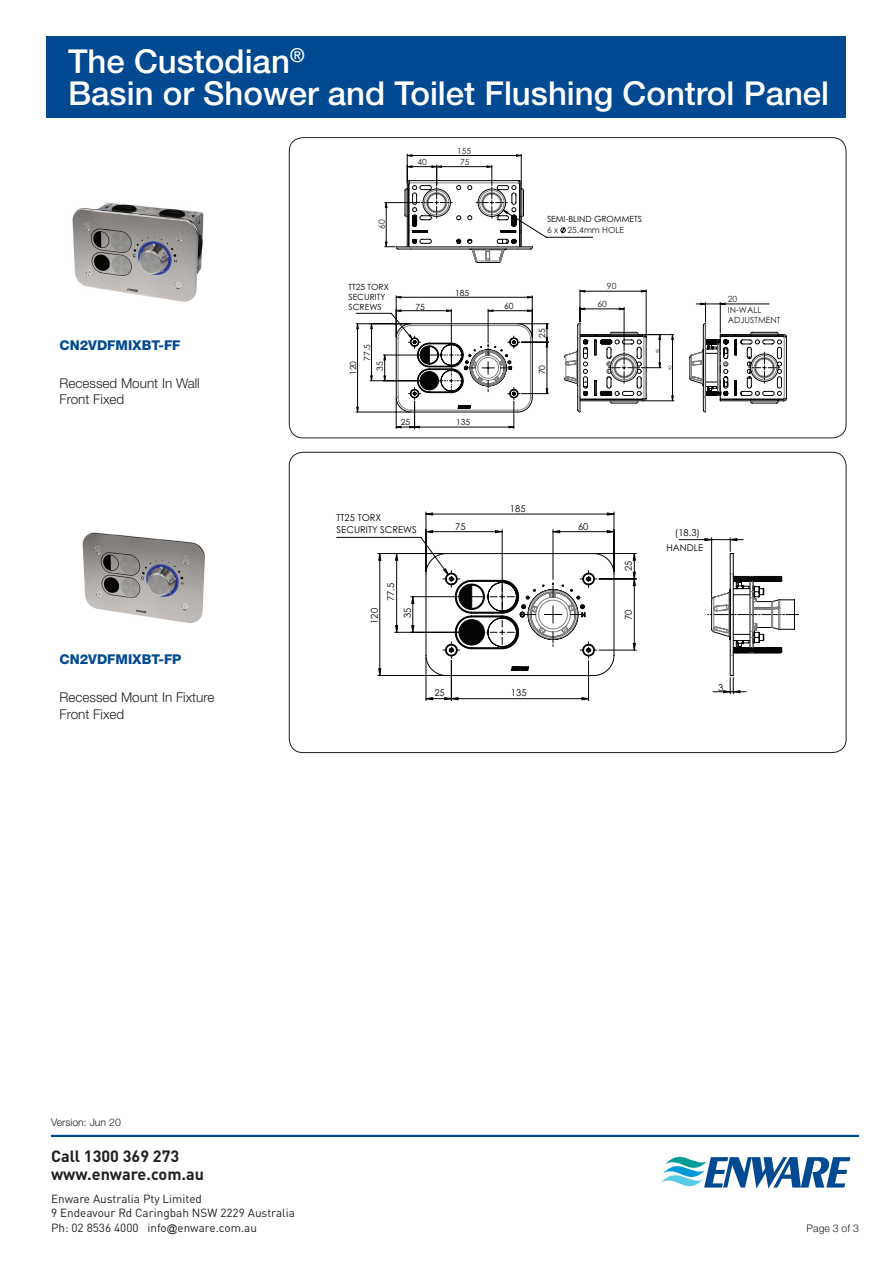
<style>
.page{position:relative;width:893px;height:1263px;background:#fff}
.page>*{position:absolute;margin:0;border:0;box-sizing:border-box;transform-origin:0 0}
.t1{font:500 33px/31.5px "Helvetica Neue LT Std";color:#fff}
.t2{font:700 16.2px/17.7px "DIN Pro";color:#231f20}
.t3{font:300 13.5px/16.5px "Helvetica Neue LT Std";color:#231f20}
.t4{font:800 13.5px "Helvetica Neue LT Std";color:#014990}
.t5{font:11.7px/14.7px "DIN Pro";color:#231f20}
.t6{font:300 10.5px "Helvetica Neue LT Std";color:#231f20}
.t7{font:9.45px/11.2px "Century Gothic";color:#050504}
.t8{font:8.55px/10.2px "Century Gothic";color:#050504}
.t9{font:8.55px/10.2px "Century Gothic";color:#231f20}
.s1{font-family:"Arial";font-size:10.5px}
</style>
<div class="page">
<div style="left:47px;top:36px;width:799px;height:82px;background:#014990"></div>
<hr style="left:51px;top:1135px;width:808px;height:2px;background:#014990">
<svg style="left:661px;top:1157px;width:189px;height:31px"></svg>
<svg style="left:384px;top:154px;width:209px;height:109px"></svg>
<svg style="left:356px;top:296px;width:192px;height:132px"></svg>
<svg style="left:563px;top:290px;width:224px;height:123px"></svg>
<svg style="left:747px;top:575px;width:51px;height:79px"></svg>
<hr style="left:426px;top:657px;width:1px;height:44px;background:#050504">
<hr style="left:451px;top:660px;width:1px;height:41px;background:#050504">
<hr style="left:588px;top:660px;width:1px;height:41px;background:#050504">
<hr style="left:426px;top:512px;width:1px;height:60px;background:#050504">
<hr style="left:614px;top:512px;width:1px;height:60px;background:#050504">
<svg style="left:336px;top:537px;width:411px;height:157px"></svg>
<svg style="left:705px;top:539px;width:32px;height:2px"></svg>
<svg style="left:723px;top:691px;width:17px;height:2px"></svg>
<svg style="left:379px;top:513px;width:256px;height:187px"></svg>
<img style="left:72px;top:202px;width:132px;height:100px">
<img style="left:82px;top:532px;width:123px;height:91px">
<h1 class="t1" style="left:68px;top:45px;width:763px">The Custodian<sup>®<br></sup>Basin or Shower and Toilet Flushing Control Panel</h1>
<p class="t9" style="left:457px;top:146px;width:16px">155</p>
<p class="t4" style="left:60px;top:337px;width:122px">CN2VDFMIXBT-FF</p>
<p class="t3" style="left:60px;top:374px;width:142px">Recessed Mount In Wall<br>Front Fixed</p>
<p class="t4" style="left:60px;top:651px;width:123px">CN2VDFMIXBT-FP</p>
<p class="t3" style="left:60px;top:689px;width:157px">Recessed Mount In Fixture<br>Front Fixed</p>
<p class="t9" style="left:376px;top:229px;width:11px;rotate:-90deg">60</p>
<p class="t9" style="left:417px;top:157px;width:11px">40</p>
<p class="t9" style="left:460px;top:157px;width:11px">75</p>
<p class="t8" style="left:348px;top:281px;width:42px">TT25 TORX<br>SECURITY<br>SCREWS</p>
<p class="t8" style="left:362px;top:361px;width:18px;rotate:-90deg">77.5</p>
<p class="t8" style="left:348px;top:375px;width:16px;rotate:-90deg">120</p>
<p class="t8" style="left:374px;top:371px;width:11px;rotate:-90deg">35</p>
<p class="t8" style="left:416px;top:301px;width:11px">75</p>
<p class="t8" style="left:455px;top:287px;width:16px">185</p>
<p class="t8" style="left:401px;top:416px;width:11px">25</p>
<p class="t8" style="left:456px;top:417px;width:16px">135</p>
<p class="t8" style="left:504px;top:301px;width:11px">60</p>
<p class="t8" style="left:547px;top:214px;width:96px">SEMI-BLIND GROMMETS</p>
<p class="t9" style="left:547px;top:225px;width:78px">6 x 25.4mm HOLE</p>
<p class="t9" style="left:607px;top:281px;width:11px">90</p>
<p class="t8" style="left:537px;top:338px;width:11px;rotate:-90deg">25</p>
<p class="t8" style="left:537px;top:374px;width:11px;rotate:-90deg">70</p>
<p class="t9" style="left:597px;top:298px;width:11px">60</p>
<p class="t9" style="left:728px;top:294px;width:54px">20<br>IN-WALL<br>ADJUSTMENT</p>
<p class="t7" style="left:337px;top:512px;width:82px">TT25 TORX<br>SECURITY SCREWS</p>
<p class="t7" style="left:369px;top:624px;width:17px;rotate:-90deg">120</p>
<p class="t7" style="left:385px;top:601px;width:20px;rotate:-90deg">77.5</p>
<p class="t7" style="left:402px;top:618px;width:12px;rotate:-90deg">35</p>
<p class="t7" style="left:455px;top:520px;width:12px">75</p>
<p class="t7" style="left:510px;top:503px;width:17px">185</p>
<p class="t7" style="left:434px;top:687px;width:12px">25</p>
<p class="t7" style="left:511px;top:687px;width:17px">135</p>
<p class="t7" style="left:578px;top:520px;width:12px">60</p>
<p class="t7" style="left:623px;top:571px;width:12px;rotate:-90deg">25</p>
<p class="t7" style="left:623px;top:620px;width:12px;rotate:-90deg">70</p>
<p class="t7" style="left:666px;top:525px;width:38px;line-height:14.5px;text-align:center">(18.3)<br>HANDLE</p>
<p class="t7" style="left:718px;top:681px;width:7px">3</p>
<p class="t6" style="left:51px;top:1116px;width:71px">Version: Jun 20</p>
<h2 class="t2" style="left:51px;top:1145px;width:155px">Call 1300 369 273 www.enware.com.au</h2>
<p class="t5" style="left:51px;top:1190px;width:245px">Enware Australia Pty Limited<br>9 Endeavour Rd Caringbah NSW 2229 Australia<br>Ph: 02 8536 4000 info<span class="s1">@</span>enware.com.au</p>
<p class="t6" style="left:807px;top:1222px;width:54px">Page 3 of 3</p>
</div>
